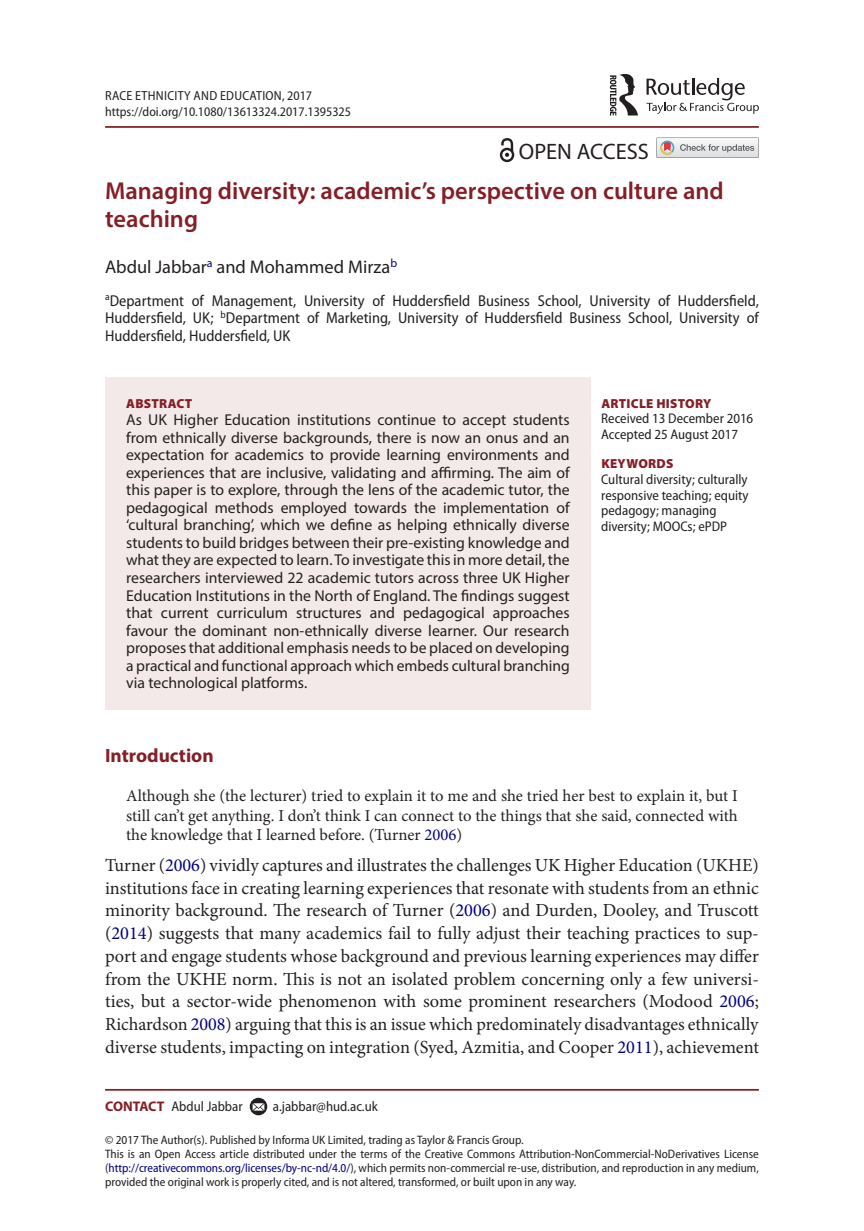
<style>
.page{position:relative;width:864px;height:1231px;background:#fff}
.page>*{position:absolute;margin:0;border:0;box-sizing:border-box;transform-origin:0 0}
.t1{font:600 24.5px/28px "Myriad Pro";color:#841f27}
.t2{font:22.4px "Myriad Pro";color:#231f20}
.t3{font:700 19.25px "Myriad Pro";color:#841f27}
.t4{font:18.38px/22.8px "Minion Pro";color:#231f20;text-align:justify}
.t5{font:18.38px "Myriad Pro";color:#231f20}
.t6{font:16.62px/19.2px "Minion Pro";color:#231f20;text-align:justify}
.t7{font:15.75px/17.5px "Myriad Pro";color:#231f20;text-align:justify}
.t8{font:semi-condensed 15.75px/17.5px "Myriad Pro";color:#231f20;text-align:justify}
.t9{font:semi-condensed 14px/15.8px "Myriad Pro";color:#231f20}
.t10{font:semi-condensed 13.12px/15.8px "Myriad Pro";color:#231f20}
.t11{font:900 13.12px "Myriad Pro";letter-spacing:.02em;color:#841f27}
.t12{font:semi-condensed 12.25px/14px "Myriad Pro";color:#231f20}
.s1{color:#000080}
.s2{font-weight:700;font-stretch:normal;color:#841f27}
</style>
<div class="page">
<hr style="left:105px;top:126px;width:653px;height:2px;background:#841f27">
<div style="left:105px;top:377px;width:485px;height:332px;background:#f3e9e9"></div>
<hr style="left:105px;top:1088px;width:653px;height:2px;background:#841f27">
<svg style="left:249px;top:1097px;width:18px;height:18px"></svg>
<svg style="left:252px;top:1103px;width:12px;height:7px"></svg>
<svg style="left:646px;top:78px;width:112px;height:36px"></svg>
<svg style="left:609px;top:74px;width:28px;height:42px"></svg>
<svg style="left:656px;top:137px;width:102px;height:21px"></svg>
<svg style="left:499px;top:138px;width:15px;height:24px"></svg>
<p class="t10" style="left:105px;top:88px;width:247px">Race Ethnicity and Education, 2017 https://doi.org/10.1080/13613324.2017.1395325</p>
<h2 class="t2" style="left:518px;top:137px;width:131px">OPEN ACCESS</h2>
<h1 class="t1" style="left:105px;top:177px;width:620px">Managing diversity: academic’s perspective on culture and teaching</h1>
<p class="t5" style="left:105px;top:256px;width:293px">Abdul Jabbar<sup>a</sup> and Mohammed Mirza<sup>b</sup></p>
<p class="t8" style="left:105px;top:292px;width:655px"><sup>a</sup>Department of Management, University of Huddersfield Business School, University of Huddersfield, Huddersfield, UK; <sup>b</sup>Department of Marketing, University of Huddersfield Business School, University of Huddersfield, Huddersfield, UK</p>
<p class="t11" style="left:126px;top:396px;width:68px">ABSTRACT</p>
<p class="t7" style="left:126px;top:411px;width:445px">As UK Higher Education institutions continue to accept students from ethnically diverse backgrounds, there is now an onus and an expectation for academics to provide learning environments and experiences that are inclusive, validating and affirming. The aim of this paper is to explore, through the lens of the academic tutor, the pedagogical methods employed towards the implementation of ‘cultural branching’, which we define as helping ethnically diverse students to build bridges between their pre-existing knowledge and what they are expected to learn. To investigate this in more detail, the researchers interviewed 22 academic tutors across three UK Higher Education Institutions in the North of England. The findings suggest that current curriculum structures and pedagogical approaches favour the dominant non-ethnically diverse learner. Our research proposes that additional emphasis needs to be placed on developing a practical and functional approach which embeds cultural branching via technological platforms.</p>
<p class="t11" style="left:601px;top:396px;width:111px">ARTICLE HISTORY</p>
<p class="t9" style="left:601px;top:411px;width:153px">Received 13 December 2016<br>Accepted 25 August 2017</p>
<p class="t11" style="left:601px;top:456px;width:74px">KEYWORDS</p>
<p class="t9" style="left:601px;top:471px;width:149px">Cultural diversity; culturally responsive teaching; equity pedagogy; managing diversity; MOOCs; ePDP</p>
<p class="t3" style="left:105px;top:743px;width:110px">Introduction</p>
<p class="t6" style="left:126px;top:786px;width:613px">Although she (the lecturer) tried to explain it to me and she tried her best to explain it, but I still can’t get anything. I don’t think I can connect to the things that she said, connected with the knowledge that I learned before. (Turner <span class="s1">2006</span>)</p>
<p class="t4" style="left:105px;top:853px;width:655px">Turner (<span class="s1">2006</span>) vividly captures and illustrates the challenges UK Higher Education (UKHE) institutions face in creating learning experiences that resonate with students from an ethnic minority background. The research of Turner (<span class="s1">2006</span>) and Durden, Dooley, and Truscott (<span class="s1">2014</span>) suggests that many academics fail to fully adjust their teaching practices to sup&shy;port and engage students whose background and previous learning experiences may differ from the UKHE norm. This is not an isolated problem concerning only a few universi&shy;ties, but a sector-wide phenomenon with some prominent researchers (Modood <span class="s1">2006</span>; Richardson <span class="s1">2008</span>) arguing that this is an issue which predominately disadvantages ethnically diverse students, impacting on integration (Syed, Azmitia, and Cooper <span class="s1">2011</span>), achievement</p>
<p class="t9" style="left:105px;top:1098px;width:139px"><span class="s2">CONTACT</span> Abdul Jabbar</p>
<p class="t9" style="left:272px;top:1098px;width:107px">a.jabbar@hud.ac.uk</p>
<p class="t12" style="left:105px;top:1132px;width:655px">© 2017 The Author(s). Published by Informa UK Limited, trading as Taylor &amp; Francis Group.<br>This is an Open Access article distributed under the terms of the Creative Commons Attribution-NonCommercial-NoDerivatives License (<span class="s1">http://creativecommons.org/licenses/by-nc-nd/4.0/</span>), which permits non-commercial re-use, distribution, and reproduction in any medium, provided the original work is properly cited, and is not altered, transformed, or built upon in any way.</p>
</div>
